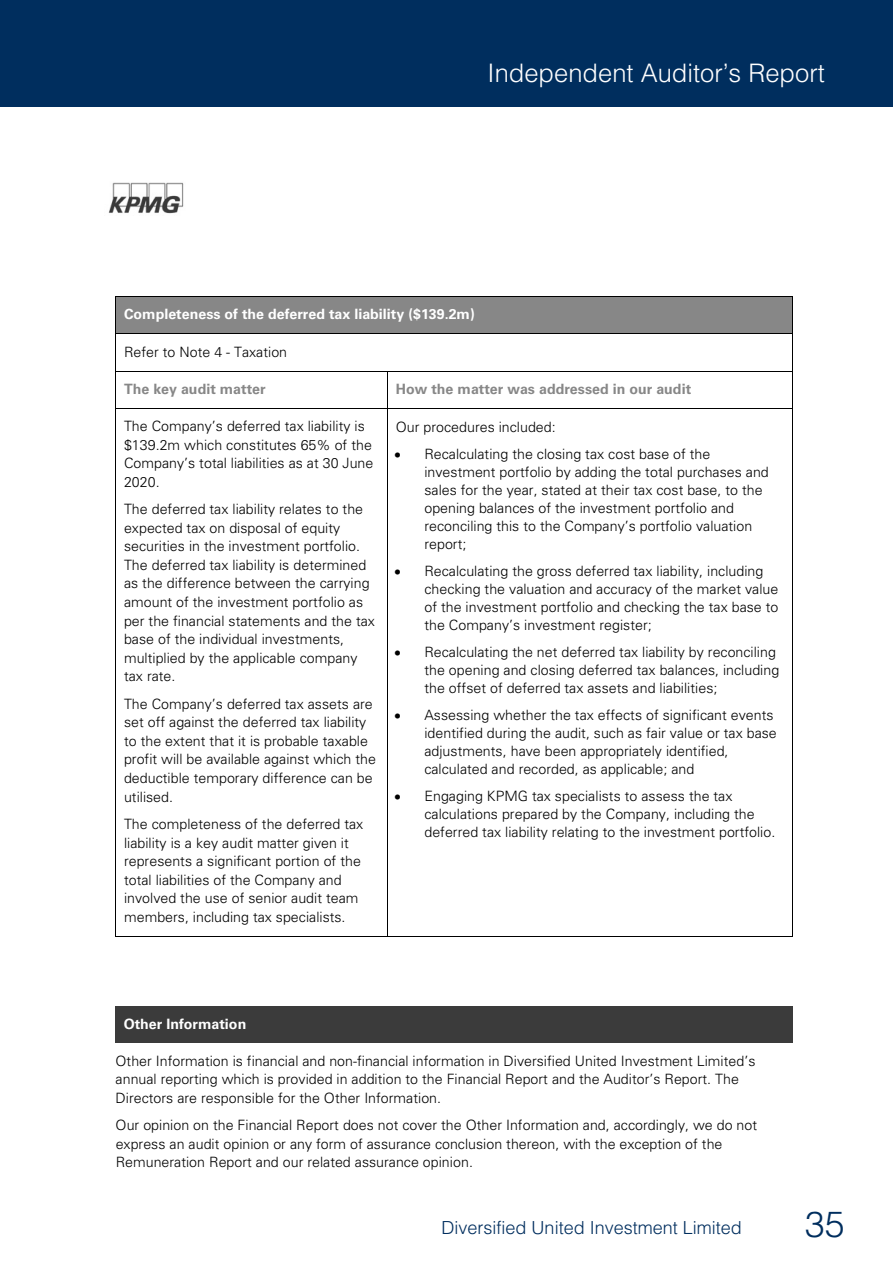
<style>
.page{position:relative;width:893px;height:1263px;background:#fff}
.page>*{position:absolute;margin:0;border:0;box-sizing:border-box;transform-origin:0 0}
.t1{font:300 36px "Helvetica";color:#002e5e}
.t2{font:300 25.5px "Helvetica";color:#fff}
.t3{font:300 18px "Helvetica";color:#002e5e}
.t4{font:300 14.25px/18.6px "Univers 45";color:#000}
.t5{font:700 14.25px "Univers 65";color:#fff}
.t6{font:700 14.25px "Univers 65";color:#878787}
</style>
<div class="page">
<div style="left:0;top:0;width:893px;height:106px;background:#002e5e"></div>
<img style="left:108px;top:182px;width:76px;height:32px">
<div style="left:116px;top:297px;width:676px;height:36px;background:#878787"></div>
<hr style="left:116px;top:296px;width:677px;height:1px;background:#000">
<hr style="left:116px;top:297px;width:1px;height:36px;background:#000">
<hr style="left:792px;top:297px;width:1px;height:36px;background:#000">
<hr style="left:116px;top:333px;width:677px;height:1px;background:#000">
<hr style="left:116px;top:334px;width:1px;height:37px;background:#000">
<hr style="left:792px;top:334px;width:1px;height:37px;background:#000">
<hr style="left:116px;top:371px;width:677px;height:1px;background:#000">
<hr style="left:116px;top:371px;width:1px;height:37px;background:#000">
<hr style="left:387px;top:371px;width:1px;height:37px;background:#000">
<hr style="left:792px;top:371px;width:1px;height:37px;background:#000">
<hr style="left:116px;top:408px;width:677px;height:1px;background:#000">
<hr style="left:116px;top:408px;width:1px;height:528px;background:#000">
<hr style="left:387px;top:408px;width:1px;height:528px;background:#000">
<hr style="left:792px;top:408px;width:1px;height:528px;background:#000">
<hr style="left:116px;top:936px;width:677px;height:1px;background:#000">
<div style="left:116px;top:1007px;width:677px;height:36px;background:#3b3b3b"></div>
<h2 class="t2" style="left:488px;top:51px;width:339px">Independent Auditor’s Report</h2>
<p class="t5" style="left:124px;top:306px;width:352px">Completeness of the deferred tax liability ($139.2m)</p>
<p class="t4" style="left:124px;top:342px;width:165px">Refer to Note 4 - Taxation</p>
<p class="t6" style="left:124px;top:380px;width:143px">The key audit matter</p>
<p class="t6" style="left:396px;top:380px;width:297px">How the matter was addressed in our audit</p>
<p class="t4" style="left:124px;top:417px;width:251px">The Company’s deferred tax liability is $139.2m which constitutes 65% of the<br>Company’s total liabilities as at 30 June<br>2020.</p>
<p class="t4" style="left:124px;top:500px;width:252px">The deferred tax liability relates to the expected tax on disposal of equity securities in the investment portfolio.<br>The deferred tax liability is determined as the difference between the carrying amount of the investment portfolio as per the financial statements and the tax base of the individual investments, multiplied by the applicable company tax rate.</p>
<p class="t4" style="left:124px;top:694px;width:253px">The Company’s deferred tax assets are set off against the deferred tax liability to the extent that it is probable taxable profit will be available against which the deductible temporary difference can be utilised.</p>
<p class="t4" style="left:124px;top:815px;width:241px">The completeness of the deferred tax liability is a key audit matter given it represents a significant portion of the total liabilities of the Company and involved the use of senior audit team members, including tax specialists.</p>
<p class="t4" style="left:396px;top:418px;width:161px">Our procedures included:</p>
<p class="t4" style="left:424px;top:445px;width:346px;line-height:18px;text-indent:-29px">• Recalculating the closing tax cost base of the investment portfolio by adding the total purchases and sales for the year, stated at their tax cost base, to the opening balances of the investment portfolio and reconciling this to the Company’s portfolio valuation report;</p>
<p class="t4" style="left:424px;top:562px;width:356px;line-height:18px;text-indent:-29px">• Recalculating the gross deferred tax liability, including checking the valuation and accuracy of the market value of the investment portfolio and checking the tax base to the Company’s investment register;</p>
<p class="t4" style="left:424px;top:643px;width:356px;line-height:18px;text-indent:-29px">• Recalculating the net deferred tax liability by reconciling the opening and closing deferred tax balances, including the offset of deferred tax assets and liabilities;</p>
<p class="t4" style="left:424px;top:706px;width:354px;line-height:18px;text-indent:-29px">• Assessing whether the tax effects of significant events identified during the audit, such as fair value or tax base adjustments, have been appropriately identified, calculated and recorded, as applicable; and</p>
<p class="t4" style="left:424px;top:787px;width:352px;line-height:18px;text-indent:-29px">• Engaging KPMG tax specialists to assess the tax calculations prepared by the Company, including the deferred tax liability relating to the investment portfolio.</p>
<p class="t5" style="left:124px;top:1016px;width:124px">Other Information</p>
<p class="t4" style="left:116px;top:1051px;width:641px">Other Information is financial and non-financial information in Diversified United Investment Limited’s annual reporting which is provided in addition to the Financial Report and the Auditor’s Report. The<br>Directors are responsible for the Other Information.</p>
<p class="t4" style="left:116px;top:1116px;width:643px">Our opinion on the Financial Report does not cover the Other Information and, accordingly, we do not express an audit opinion or any form of assurance conclusion thereon, with the exception of the<br>Remuneration Report and our related assurance opinion.</p>
<p class="t3" style="left:442px;top:1212px;width:302px">Diversified United Investment Limited</p>
<h1 class="t1" style="left:805px;top:1194px;width:42px">35</h1>
</div>
